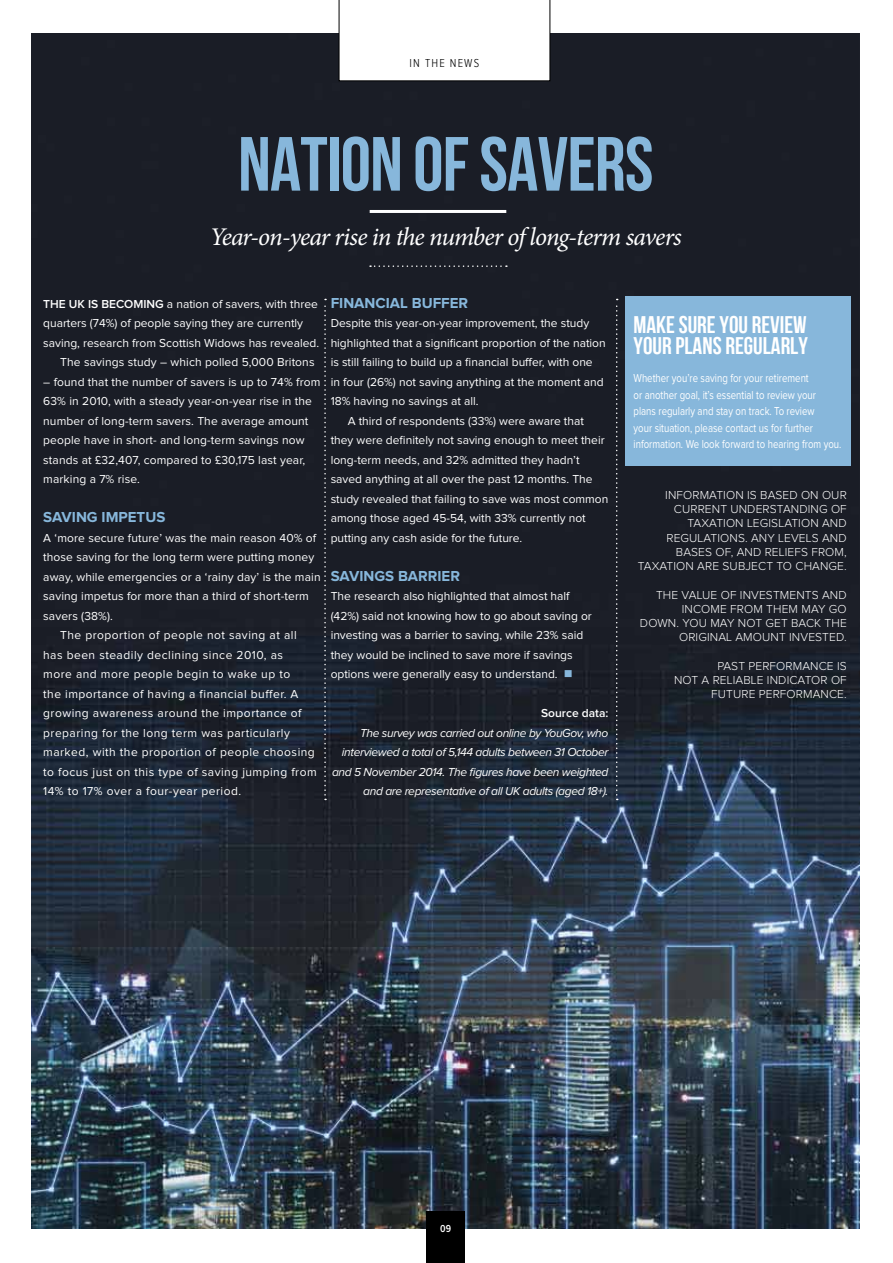
<style>
.page{position:relative;width:893px;height:1263px;background:#fff}
.page>*{position:absolute;margin:0;border:0;box-sizing:border-box;transform-origin:0 0}
.t1{font:76.5px "Bebas Neue";letter-spacing:-.01em;color:#87b7db}
.t2{font:italic 25.5px "Minion Pro";letter-spacing:-.035em;color:#fff}
.t3{font:24px/21px "Bebas Neue";color:#fff}
.t4{font:700 15px "Proxima Nova";color:#87b7db}
.t5{font:12px/19.5px "Proxima Nova";color:#fff}
.t6{font:12px "Proxima Nova";letter-spacing:.04em;color:#fff}
.t7{font:300 12px/14.2px "Proxima Nova";letter-spacing:.01em;color:#fff;text-align:right}
.t8{font:12px/16.5px "Proxima Nova";color:#fff;scale:.8 1}
.t9{font:italic 12px/19.5px "Proxima Nova";letter-spacing:-.03em;color:#fff;text-align:right}
.t10{font:600 12px "Proxima Nova";color:#fff}
.t11{font:300 12px "Proxima Nova Cond";color:#000}
.t12{font:600 10.5px "Proxima Nova Cond";color:#fff}
.s1{font-weight:600}
.s2{color:#87b7db}
</style>
<div class="page">
<img style="left:31px;top:34px;width:829px;height:1194px">
<div style="left:426px;top:1212px;width:39px;height:51px;background:#000"></div>
<svg style="left:339px;top:0;width:211px;height:81px"></svg>
<div style="left:625px;top:296px;width:225px;height:169px;background:#87b7db"></div>
<svg style="left:370px;top:265px;width:137px;height:2px"></svg>
<hr style="left:370px;top:210px;width:136px;height:3px;background:#fff">
<svg style="left:324px;top:299px;width:2px;height:501px"></svg>
<svg style="left:616px;top:299px;width:2px;height:501px"></svg>
<p class="t11" style="left:410px;top:58px;width:23px">IN THE</p>
<p class="t11" style="left:450px;top:58px;width:9px">NEWS</p>
<h1 class="t1" style="left:238px;top:122px;width:417px">NATION OF SAVERS</h1>
<h2 class="t2" style="left:210px;top:219px;width:473px">Year-on-year rise in the number of long-term savers</h2>
<p class="t5" style="left:43px;top:294px;width:276px"><span class="s1">The UK is becoming</span> a nation of savers, with three</p>
<p class="t5" style="left:43px;top:314px;width:261px">quarters (74%) of people saying they are currently</p>
<p class="t5" style="left:43px;top:333px;width:277px">saving, research from Scottish Widows has revealed.</p>
<p class="t5" style="left:60px;top:353px;width:256px">The savings study – which polled 5,000 Britons</p>
<p class="t5" style="left:43px;top:372px;width:279px">– found that the number of savers is up to 74% from 63% in 2010, with a steady year-on-year rise in the number of long-term savers. The average amount people have in short- and long-term savings now stands at £32,407, compared to £30,175 last year, marking a 7% rise.</p>
<p class="t4" style="left:43px;top:510px;width:124px">SAVING IMPETUS</p>
<p class="t5" style="left:43px;top:528px;width:275px">A ‘more secure future’ was the main reason 40% of</p>
<p class="t5" style="left:43px;top:548px;width:273px">those saving for the long term were putting money</p>
<p class="t5" style="left:43px;top:567px;width:279px">away, while emergencies or a ‘rainy day’ is the main</p>
<p class="t5" style="left:43px;top:587px;width:267px">saving impetus for more than a third of short-term</p>
<p class="t5" style="left:43px;top:606px;width:71px">savers (38%).</p>
<p class="t6" style="left:60px;top:630px;width:238px">The proportion of people not saving at all</p>
<p class="t6" style="left:43px;top:649px;width:241px">has been steadily declining since 2010, as</p>
<p class="t6" style="left:43px;top:669px;width:248px">more and more people begin to wake up to</p>
<p class="t6" style="left:43px;top:688px;width:257px">the importance of having a financial buffer. A</p>
<p class="t6" style="left:43px;top:708px;width:260px">growing awareness around the importance of</p>
<p class="t6" style="left:43px;top:727px;width:248px">preparing for the long term was particularly</p>
<p class="t6" style="left:43px;top:747px;width:273px">marked, with the proportion of people choosing</p>
<p class="t6" style="left:43px;top:766px;width:275px">to focus just on this type of saving jumping from</p>
<p class="t6" style="left:43px;top:786px;width:199px">14% to 17% over a four-year period.</p>
<p class="t4" style="left:331px;top:296px;width:139px">FINANCIAL BUFFER</p>
<p class="t5" style="left:331px;top:314px;width:260px">Despite this year-on-year improvement, the study</p>
<p class="t5" style="left:331px;top:333px;width:277px">highlighted that a significant proportion of the nation</p>
<p class="t5" style="left:331px;top:353px;width:264px">is still failing to build up a financial buffer, with one</p>
<p class="t5" style="left:331px;top:372px;width:275px">in four (26%) not saving anything at the moment and</p>
<p class="t5" style="left:331px;top:392px;width:149px">18% having no savings at all.</p>
<p class="t5" style="left:348px;top:411px;width:238px">A third of respondents (33%) were aware that</p>
<p class="t5" style="left:331px;top:431px;width:275px">they were definitely not saving enough to meet their</p>
<p class="t5" style="left:331px;top:450px;width:250px">long-term needs, and 32% admitted they hadn’t</p>
<p class="t5" style="left:331px;top:470px;width:263px">saved anything at all over the past 12 months. The</p>
<p class="t5" style="left:331px;top:489px;width:279px">study revealed that failing to save was most common</p>
<p class="t5" style="left:331px;top:509px;width:257px">among those aged 45-54, with 33% currently not</p>
<p class="t5" style="left:331px;top:528px;width:193px">putting any cash aside for the future.</p>
<p class="t4" style="left:331px;top:569px;width:131px">SAVINGS BARRIER</p>
<p class="t5" style="left:331px;top:587px;width:263px">The research also highlighted that almost half (42%) said not knowing how to go about saving or investing was a barrier to saving, while 23% said they would be inclined to save more if savings options were generally easy to understand. <span class="s2">■</span></p>
<p class="t10" style="left:541px;top:708px;width:69px">Source data:</p>
<p class="t9" style="left:332px;top:723px;width:278px">The survey was carried out online by YouGov, who interviewed a total of 5,144 adults between 31 October and 5 November 2014. The figures have been weighted and are representative of all UK adults (aged 18+).</p>
<h3 class="t3" style="left:633px;top:313px;width:176px">MAKE SURE YOU REVIEW<br>YOUR PLANS REGULARLY</h3>
<p class="t8" style="left:633px;top:370px;width:261px">Whether you’re saving for your retirement<br>or another goal, it’s essential to review your plans regularly and stay on track. To review<br>your situation, please contact us for further information. We look forward to hearing from you.</p>
<p class="t7" style="left:638px;top:488px;width:211px">INFORMATION IS BASED ON OUR<br>CURRENT UNDERSTANDING OF<br>TAXATION LEGISLATION AND<br>REGULATIONS. ANY LEVELS AND<br>BASES OF, AND RELIEFS FROM,<br>TAXATION ARE SUBJECT TO CHANGE.</p>
<p class="t7" style="left:640px;top:588px;width:208px">THE VALUE OF INVESTMENTS AND<br>INCOME FROM THEM MAY GO<br>DOWN. YOU MAY NOT GET BACK THE<br>ORIGINAL AMOUNT INVESTED.</p>
<p class="t7" style="left:674px;top:659px;width:174px">PAST PERFORMANCE IS<br>NOT A RELIABLE INDICATOR OF<br>FUTURE PERFORMANCE.</p>
<p class="t12" style="left:440px;top:1224px;width:12px">09</p>
</div>
